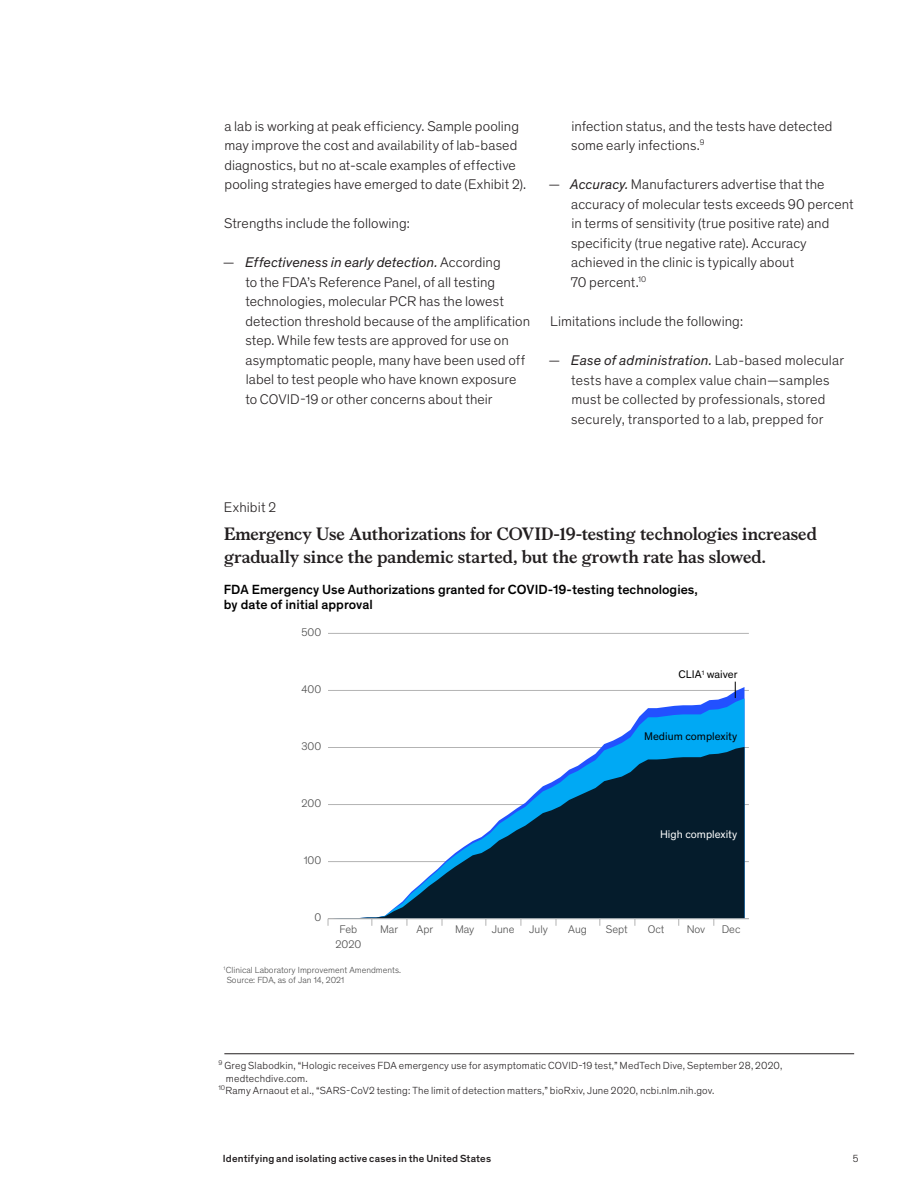
<style>
.page{position:relative;width:918px;height:1188px;background:#fff}
.page>*{position:absolute;margin:0;border:0;box-sizing:border-box;transform-origin:0 0}
.Cover_sub_title_-_Wh{font:700 18px/22.5px "Bower";letter-spacing:-.01em;color:#231f20}
.t1{font:500 17.25px/19.5px "Mc Kinsey Sans";color:#000}
.Bullet___Level_1{font:300 14.25px/19.5px "Mc Kinsey Sans";letter-spacing:.005em;color:#231f20}
.Body_text{font:300 14.25px/19.5px "Mc Kinsey Sans";letter-spacing:.005em;color:#231f20}
.Exhibit_number{font:300 14.25px "Mc Kinsey Sans";letter-spacing:.01em;color:#231f20}
.t2{font:500 13.5px/15px "Mc Kinsey Sans";color:#000}
.t3{font:300 11.25px/14.7px "Mc Kinsey Sans";color:#4d4d4d;text-align:center}
.t4{font:11.25px "Mc Kinsey Sans";color:#000}
.t5{font:11.25px "Mc Kinsey Sans";color:#fff}
.Footnote___Auto{font:300 10.5px/12.8px "Mc Kinsey Sans";letter-spacing:.015em;color:#231f20}
.t6{font:500 10.5px "Mc Kinsey Sans";letter-spacing:.015em;color:#231f20}
.t7{font:300 9px/9.8px "Mc Kinsey Sans";color:#4d4d4d}
.s1{font-family:"Theinhardt Pan"}
.s2{font-weight:400;font-style:italic}
</style>
<div class="page">
<hr style="left:328px;top:861px;width:421px;height:1px;background:#b3b3b3">
<hr style="left:328px;top:804px;width:421px;height:1px;background:#b3b3b3">
<hr style="left:328px;top:747px;width:421px;height:1px;background:#b3b3b3">
<hr style="left:328px;top:690px;width:421px;height:1px;background:#b3b3b3">
<hr style="left:328px;top:633px;width:421px;height:1px;background:#b3b3b3">
<svg style="left:601px;top:698px;width:144px;height:49px;fill:#00a9f4"></svg>
<svg style="left:360px;top:747px;width:385px;height:171px;fill:#051c2c"></svg>
<svg style="left:735px;top:682px;width:1px;height:16px"></svg>
<hr style="left:328px;top:918px;width:421px;height:1px;background:#b3b3b3">
<hr style="left:224px;top:1054px;width:630px;height:1px;background:#231f20">
<p class="Body_text" style="left:224px;top:115px;width:303px">a lab is working at peak efficiency. Sample pooling may improve the cost and availability of lab-based diagnostics, but no at-scale examples of effective pooling strategies have emerged to date (Exhibit 2).</p>
<p class="Body_text" style="left:224px;top:213px;width:187px">Strengths include the following:</p>
<p class="Bullet___Level_1" style="left:245px;top:252px;width:286px;text-indent:-23px"><span class="s1">—</span> <span class="s2">Effectiveness in early detection.</span> According<br>to the FDA’s Reference Panel, of all testing technologies, molecular PCR has the lowest detection threshold because of the amplification step. While few tests are approved for use on asymptomatic people, many have been used off label to test people who have known exposure to COVID-19 or other concerns about their</p>
<p class="Bullet___Level_1" style="left:571px;top:115px;width:263px">infection status, and the tests have detected some early infections.<sup>9</sup></p>
<p class="Bullet___Level_1" style="left:571px;top:174px;width:285px;text-indent:-22px"><span class="s1">—</span> <span class="s2">Accuracy.</span> Manufacturers advertise that the accuracy of molecular tests exceeds 90 percent in terms of sensitivity (true positive rate) and specificity (true negative rate). Accuracy achieved in the clinic is typically about<br>70 percent.<sup>10</sup></p>
<p class="Body_text" style="left:550px;top:311px;width:194px">Limitations include the following:</p>
<p class="Bullet___Level_1" style="left:549px;top:350px;width:297px;text-align:center"><span class="s1">—</span> <span class="s2">Ease of administration.</span> Lab-based molecular tests have a complex value chain—samples<br>must be collected by professionals, stored securely, transported to a lab, prepped for</p>
<p class="Exhibit_number" style="left:224px;top:497px;width:54px">Exhibit 2</p>
<h1 class="Cover_sub_title_-_Wh" style="left:224px;top:522px;width:594px">Emergency Use Authorizations for COVID-19-testing technologies increased gradually since the pandemic started, but the growth rate has slowed.</h1>
<p class="t1" style="left:224px;top:522px;width:581px">Emergency Use Authorizations for COVID-19-testing technologies increased gradually since the pandemic started, but the growth rate has slowed.</p>
<p class="t2" style="left:224px;top:581px;width:476px">FDA Emergency Use Authorizations granted for COVID-19-testing technologies, by date of initial approval</p>
<p class="t3" style="left:302px;top:624px;width:21px">500</p>
<p class="t3" style="left:301px;top:681px;width:21px">400</p>
<p class="t3" style="left:301px;top:738px;width:21px">300</p>
<p class="t4" style="left:679px;top:667px;width:60px">CLIA<sup>1</sup> waiver</p>
<p class="t4" style="left:644px;top:728px;width:95px">Medium complexity</p>
<p class="t3" style="left:302px;top:795px;width:21px">200</p>
<p class="t3" style="left:304px;top:852px;width:19px">100</p>
<p class="t5" style="left:660px;top:826px;width:79px">High complexity</p>
<p class="t3" style="left:315px;top:909px;width:8px">0</p>
<p class="t3" style="left:335px;top:921px;width:28px">Feb<br>2020</p>
<p class="t3" style="left:380px;top:921px;width:20px">Mar</p>
<p class="t3" style="left:417px;top:921px;width:18px">Apr</p>
<p class="t3" style="left:455px;top:921px;width:21px">May</p>
<p class="t3" style="left:492px;top:921px;width:24px">June</p>
<p class="t3" style="left:529px;top:921px;width:20px">July</p>
<p class="t3" style="left:568px;top:921px;width:20px">Aug</p>
<p class="t3" style="left:606px;top:921px;width:23px">Sept</p>
<p class="t3" style="left:648px;top:921px;width:18px">Oct</p>
<p class="t3" style="left:687px;top:921px;width:20px">Nov</p>
<p class="t3" style="left:722px;top:921px;width:20px">Dec</p>
<p class="t7" style="left:227px;top:965px;width:176px;text-indent:-3px"><sup>1</sup>Clinical Laboratory Improvement Amendments.<br>Source: FDA, as of Jan 14, 2021</p>
<p class="Footnote___Auto" style="left:226px;top:1059px;width:558px;text-indent:-8px"><sup>9</sup> Greg Slabodkin, “Hologic receives FDA emergency use for asymptomatic COVID-19 test,” MedTech Dive, September 28, 2020, medtechdive.com.</p>
<p class="Footnote___Auto" style="left:218px;top:1084px;width:498px"><sup>10</sup>Ramy Arnaout et al., “SARS-CoV2 testing: The limit of detection matters,” bioRxiv, June 2020, ncbi.nlm.nih.gov.</p>
<p class="t6" style="left:223px;top:1151px;width:270px">Identifying and isolating active cases in the United States</p>
<p class="Footnote___Auto" style="left:853px;top:1152px;width:7px">5</p>
</div>
